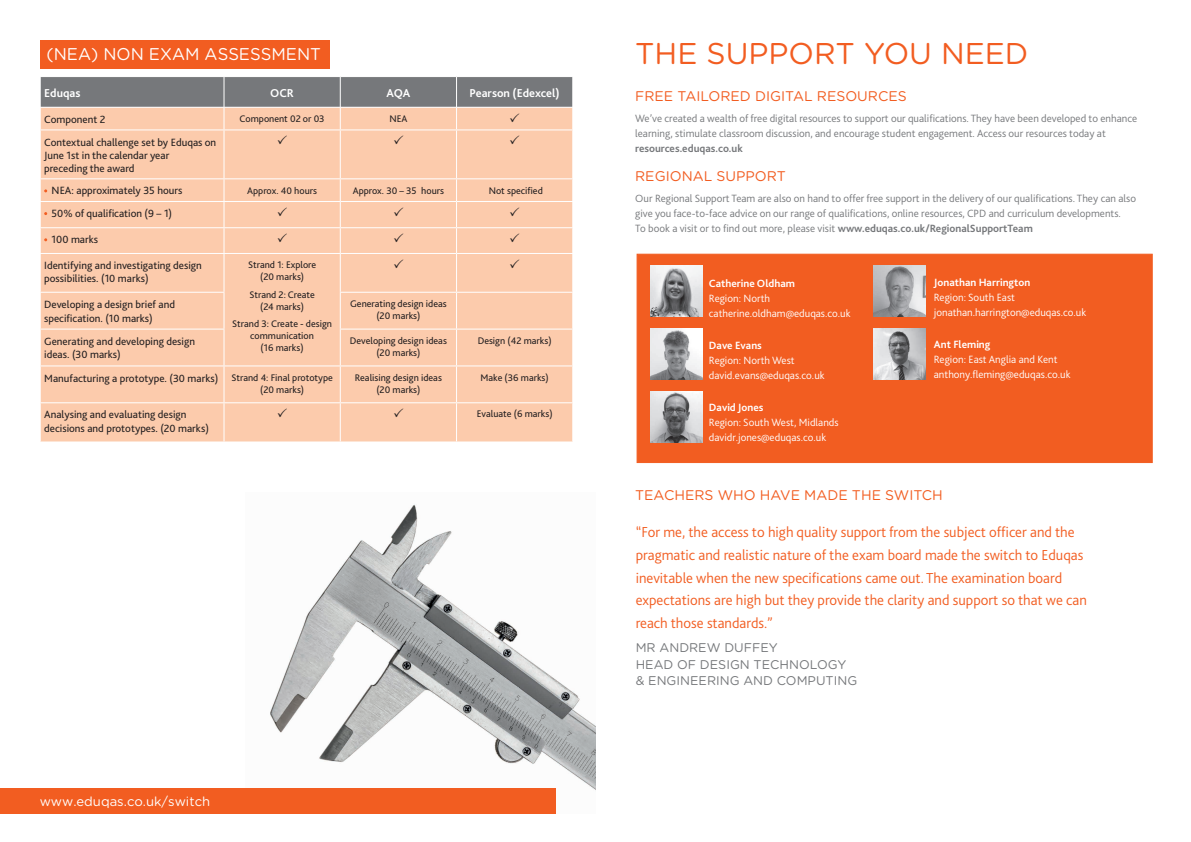
<style>
.page{position:relative;width:1191px;height:842px;background:#fff}
.page>*{position:absolute;margin:0;border:0;box-sizing:border-box;transform-origin:0 0}
.t1{font:30px "Gotham Rounded";color:#f25d21}
.t2{font:17px "Gotham Rounded";color:#fff}
.t3{font:300 15.1px/22.7px "Bliss 2";color:#f25d21}
.t4{font:14px "Gotham Rounded";color:#f25d21}
.t5{font:13.1px "Gotham Rounded";color:#fff}
.t6{font:12.6px/15.1px "Gotham Rounded";color:#76787b}
.t7{font:700 12px "Bliss 2";color:#fff}
.t8{font:300 11px/15px "Bliss 2";color:#76787b}
.t9{font:11px/13.2px "Bliss 2";color:#231f20}
.t10{font:300 11px "Bliss 2";color:#fff}
.t11{font:700 11px "Bliss 2";color:#fff}
.t12{font:10px/12px "Bliss 2";color:#231f20;text-align:center}
.s1{font-weight:700}
</style>
<div class="page">
<img style="left:270px;top:504px;width:325px;height:286px">
<div style="left:636px;top:254px;width:516px;height:209px;background:#f25d21;border:1px solid #f25d21"></div>
<img style="left:650px;top:266px;width:52px;height:51px">
<img style="left:650px;top:329px;width:52px;height:51px">
<img style="left:873px;top:265px;width:52px;height:51px">
<img style="left:650px;top:391px;width:52px;height:51px">
<img style="left:873px;top:329px;width:52px;height:51px">
<div style="left:0;top:788px;width:556px;height:26px;background:#f25d21"></div>
<div style="left:41px;top:130px;width:531px;height:311px;background:#fccbac"></div>
<hr style="left:340px;top:130px;width:1px;height:48px;background:#fff">
<hr style="left:456px;top:130px;width:1px;height:48px;background:#fff">
<svg style="left:340px;top:179px;width:1px;height:74px"></svg>
<svg style="left:456px;top:179px;width:1px;height:74px"></svg>
<svg style="left:572px;top:179px;width:1px;height:74px"></svg>
<hr style="left:340px;top:254px;width:1px;height:38px;background:#fff">
<hr style="left:456px;top:254px;width:1px;height:38px;background:#fff">
<hr style="left:340px;top:293px;width:1px;height:36px;background:#fff">
<hr style="left:456px;top:293px;width:1px;height:36px;background:#fff">
<hr style="left:340px;top:330px;width:1px;height:35px;background:#fff">
<hr style="left:456px;top:330px;width:1px;height:35px;background:#fff">
<hr style="left:340px;top:366px;width:1px;height:36px;background:#fff">
<hr style="left:456px;top:366px;width:1px;height:36px;background:#fff">
<hr style="left:340px;top:403px;width:1px;height:38px;background:#fff">
<hr style="left:456px;top:403px;width:1px;height:38px;background:#fff">
<hr style="left:40px;top:178px;width:184px;height:1px;background:#fff">
<hr style="left:224px;top:178px;width:116px;height:1px;background:#fff">
<hr style="left:340px;top:178px;width:116px;height:1px;background:#fff">
<hr style="left:456px;top:178px;width:117px;height:1px;background:#fff">
<hr style="left:40px;top:201px;width:184px;height:1px;background:#fff">
<hr style="left:224px;top:201px;width:116px;height:1px;background:#fff">
<hr style="left:340px;top:201px;width:116px;height:1px;background:#fff">
<hr style="left:456px;top:201px;width:117px;height:1px;background:#fff">
<hr style="left:40px;top:227px;width:184px;height:1px;background:#fff">
<hr style="left:224px;top:227px;width:116px;height:1px;background:#fff">
<hr style="left:340px;top:227px;width:116px;height:1px;background:#fff">
<hr style="left:456px;top:227px;width:117px;height:1px;background:#fff">
<hr style="left:40px;top:253px;width:184px;height:1px;background:#fff">
<hr style="left:224px;top:253px;width:116px;height:1px;background:#fff">
<hr style="left:340px;top:253px;width:116px;height:1px;background:#fff">
<hr style="left:456px;top:253px;width:117px;height:1px;background:#fff">
<hr style="left:40px;top:292px;width:184px;height:1px;background:#fff">
<hr style="left:340px;top:292px;width:116px;height:1px;background:#fff">
<hr style="left:456px;top:292px;width:117px;height:1px;background:#fff">
<hr style="left:40px;top:329px;width:184px;height:1px;background:#fff">
<hr style="left:340px;top:329px;width:116px;height:1px;background:#fff">
<hr style="left:456px;top:329px;width:117px;height:1px;background:#fff">
<hr style="left:40px;top:365px;width:184px;height:1px;background:#fff">
<hr style="left:224px;top:365px;width:116px;height:1px;background:#fff">
<hr style="left:340px;top:365px;width:116px;height:1px;background:#fff">
<hr style="left:456px;top:365px;width:117px;height:1px;background:#fff">
<hr style="left:40px;top:402px;width:184px;height:1px;background:#fff">
<hr style="left:224px;top:402px;width:116px;height:1px;background:#fff">
<hr style="left:340px;top:402px;width:116px;height:1px;background:#fff">
<hr style="left:456px;top:402px;width:117px;height:1px;background:#fff">
<hr style="left:223px;top:130px;width:1px;height:48px;background:#fff">
<svg style="left:223px;top:179px;width:1px;height:74px"></svg>
<hr style="left:223px;top:254px;width:1px;height:38px;background:#fff">
<hr style="left:223px;top:293px;width:1px;height:36px;background:#fff">
<hr style="left:223px;top:330px;width:1px;height:35px;background:#fff">
<hr style="left:223px;top:366px;width:1px;height:36px;background:#fff">
<hr style="left:223px;top:403px;width:1px;height:38px;background:#fff">
<svg style="left:40px;top:179px;width:7px;height:74px"></svg>
<div style="left:40px;top:40px;width:290px;height:29px;background:#f25d21"></div>
<svg style="left:40px;top:77px;width:533px;height:52px;background:#b09d92"></svg>
<svg style="left:278px;top:136px;width:9px;height:9px"></svg>
<svg style="left:394px;top:136px;width:9px;height:9px"></svg>
<svg style="left:510px;top:136px;width:9px;height:9px"></svg>
<svg style="left:278px;top:207px;width:9px;height:9px"></svg>
<svg style="left:394px;top:207px;width:9px;height:9px"></svg>
<svg style="left:510px;top:207px;width:9px;height:9px"></svg>
<svg style="left:278px;top:233px;width:9px;height:9px"></svg>
<svg style="left:394px;top:233px;width:9px;height:9px"></svg>
<svg style="left:510px;top:233px;width:9px;height:9px"></svg>
<svg style="left:394px;top:259px;width:9px;height:9px"></svg>
<svg style="left:510px;top:259px;width:9px;height:9px"></svg>
<svg style="left:278px;top:408px;width:9px;height:9px"></svg>
<svg style="left:394px;top:408px;width:9px;height:9px"></svg>
<p class="t2" style="left:47px;top:43px;width:276px">(NEA) NON EXAM ASSESSMENT</p>
<p class="t7" style="left:44px;top:86px;width:38px">Eduqas</p>
<p class="t7" style="left:270px;top:86px;width:25px">OCR</p>
<p class="t7" style="left:386px;top:86px;width:25px">AQA</p>
<p class="t7" style="left:469px;top:86px;width:92px">Pearson (Edexcel)</p>
<p class="t9" style="left:44px;top:112px;width:63px">Component 2</p>
<p class="t12" style="left:240px;top:112px;width:87px">Component 02 or 03</p>
<p class="t12" style="left:389px;top:112px;width:20px">NEA</p>
<p class="t9" style="left:44px;top:135px;width:173px">Contextual challenge set by Eduqas on<br>June 1st in the calendar year<br>preceding the award</p>
<p class="t9" style="left:52px;top:184px;width:132px">NEA: approximately 35 hours</p>
<p class="t12" style="left:247px;top:184px;width:71px">Approx. 40 hours</p>
<p class="t12" style="left:353px;top:184px;width:93px">Approx. 30 – 35 hours</p>
<p class="t12" style="left:489px;top:184px;width:56px">Not specified</p>
<p class="t9" style="left:52px;top:207px;width:122px">50% of qualification (9 – 1)</p>
<p class="t9" style="left:52px;top:233px;width:48px">100 marks</p>
<p class="t9" style="left:44px;top:258px;width:159px">Identifying and investigating design possibilities. (10 marks)</p>
<p class="t12" style="left:248px;top:259px;width:70px">Strand 1: Explore (20 marks)</p>
<p class="t12" style="left:249px;top:288px;width:67px">Strand 2: Create (24 marks)</p>
<p class="t12" style="left:232px;top:318px;width:101px">Strand 3: Create - design communication<br>(16 marks)</p>
<p class="t9" style="left:44px;top:297px;width:132px;line-height:14.4px">Developing a design brief and specification. (10 marks)</p>
<p class="t12" style="left:350px;top:297px;width:98px">Generating design ideas (20 marks)</p>
<p class="t9" style="left:44px;top:334px;width:152px">Generating and developing design ideas. (30 marks)</p>
<p class="t12" style="left:350px;top:334px;width:98px">Developing design ideas (20 marks)</p>
<p class="t12" style="left:478px;top:334px;width:75px">Design (42 marks)</p>
<p class="t9" style="left:44px;top:371px;width:175px">Manufacturing a prototype. (30 marks)</p>
<p class="t12" style="left:231px;top:371px;width:103px">Strand 4: Final prototype (20 marks)</p>
<p class="t12" style="left:355px;top:371px;width:89px">Realising design ideas (20 marks)</p>
<p class="t12" style="left:480px;top:371px;width:70px">Make (36 marks)</p>
<p class="t9" style="left:44px;top:408px;width:166px">Analysing and evaluating design decisions and prototypes. (20 marks)</p>
<p class="t12" style="left:477px;top:408px;width:77px">Evaluate (6 marks)</p>
<p class="t5" style="left:40px;top:792px;width:172px">www.eduqas.co.uk/switch</p>
<p class="t1" style="left:635px;top:32px;width:395px">THE SUPPORT YOU NEED</p>
<p class="t4" style="left:635px;top:86px;width:273px">FREE TAILORED DIGITAL RESOURCES</p>
<p class="t8" style="left:635px;top:110px;width:503px">We’ve created a wealth of free digital resources to support our qualifications. They have been developed to enhance learning, stimulate classroom discussion, and encourage student engagement. Access our resources today at <span class="s1">resources.eduqas.co.uk</span></p>
<p class="t4" style="left:635px;top:166px;width:152px">REGIONAL SUPPORT</p>
<p class="t8" style="left:635px;top:190px;width:502px">Our Regional Support Team are also on hand to offer free support in the delivery of our qualifications. They can also give you face-to-face advice on our range of qualifications, online resources, CPD and curriculum developments.<br>To book a visit or to find out more, please visit <span class="s1">www.eduqas.co.uk/RegionalSupportTeam</span></p>
<p class="t11" style="left:709px;top:277px;width:88px">Catherine Oldham</p>
<p class="t10" style="left:709px;top:292px;width:63px">Region: North</p>
<p class="t10" style="left:709px;top:307px;width:143px">catherine.oldham@eduqas.co.uk</p>
<p class="t11" style="left:709px;top:339px;width:54px">Dave Evans</p>
<p class="t10" style="left:709px;top:354px;width:87px">Region: North West</p>
<p class="t10" style="left:709px;top:369px;width:117px">david.evans@eduqas.co.uk</p>
<p class="t11" style="left:709px;top:401px;width:56px">David Jones</p>
<p class="t10" style="left:709px;top:416px;width:131px">Region: South West, Midlands</p>
<p class="t10" style="left:709px;top:431px;width:119px">davidr.jones@eduqas.co.uk</p>
<p class="t11" style="left:934px;top:275px;width:98px">Jonathan Harrington</p>
<p class="t10" style="left:934px;top:290px;width:83px">Region: South East</p>
<p class="t10" style="left:934px;top:305px;width:154px">jonathan.harrington@eduqas.co.uk</p>
<p class="t11" style="left:934px;top:337px;width:58px">Ant Fleming</p>
<p class="t10" style="left:934px;top:352px;width:125px">Region: East Anglia and Kent</p>
<p class="t10" style="left:934px;top:367px;width:138px">anthony.fleming@eduqas.co.uk</p>
<p class="t4" style="left:635px;top:486px;width:309px">TEACHERS WHO HAVE MADE THE SWITCH</p>
<p class="t3" style="left:635px;top:520px;width:453px">“For me, the access to high quality support from the subject officer and the pragmatic and realistic nature of the exam board made the switch to Eduqas inevitable when the new specifications came out. The examination board expectations are high but they provide the clarity and support so that we can reach those standards.”</p>
<p class="t6" style="left:635px;top:639px;width:144px">MR ANDREW DUFFEY</p>
<p class="t6" style="left:635px;top:657px;width:223px">HEAD OF DESIGN TECHNOLOGY &amp; ENGINEERING AND COMPUTING</p>
</div>
